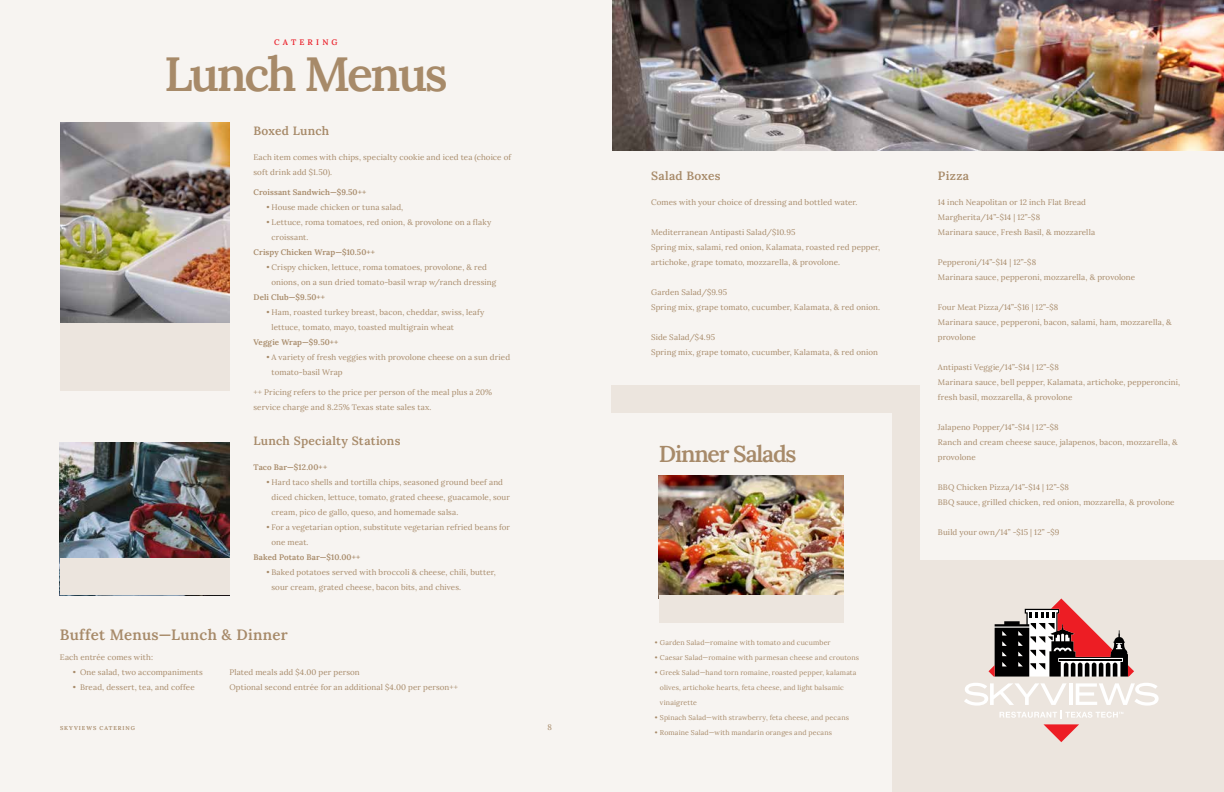
<style>
.page{position:relative;width:1224px;height:792px;background:#f7f4f1}
.page>*{position:absolute;margin:0;border:0;box-sizing:border-box;transform-origin:0 0}
.t1{font:600 48px "Lora";letter-spacing:-.05em;color:#a78a69}
.t2{font:600 23px "Lora";letter-spacing:-.05em;color:#a78a69}
.t3{font:600 15px "Lora";letter-spacing:.015em;color:#a78a69}
.t4{font:600 12px "Lora";letter-spacing:.025em;color:#a78a69}
.t5{font:8px/15px "Lora";letter-spacing:.01em;color:#a78a69}
.t6{font:600 8px "Lora";letter-spacing:.01em;color:#a78a69}
.t7{font:600 8px "Lora";letter-spacing:.4em;color:#eb252f}
.t8{font:7px/15px "Lora";letter-spacing:.02em;color:#a78a69}
.t9{font:600 5.6px "Lora";letter-spacing:.175em;color:#a78a69}
</style>
<div class="page">
<img style="left:60px;top:122px;width:170px;height:214px">
<div style="left:60px;top:324px;width:169px;height:67px;background:#ece5de"></div>
<img style="left:60px;top:443px;width:170px;height:116px">
<div style="left:60px;top:559px;width:170px;height:36px;background:#ece5de"></div>
<img style="left:612px;top:0;width:612px;height:150px">
<img style="left:659px;top:476px;width:184px;height:119px">
<div style="left:659px;top:595px;width:184px;height:28px;background:#ece5de"></div>
<div style="left:612px;top:385px;width:300px;height:28px;background:#ece5de"></div>
<div style="left:899px;top:560px;width:325px;height:232px;background:#ece5de"></div>
<div style="left:892px;top:385px;width:28px;height:407px;background:#ece5de"></div>
<svg style="left:988px;top:598px;width:146px;height:79px"></svg>
<svg style="left:964px;top:683px;width:195px;height:59px"></svg>
<p class="t7" style="left:274px;top:36px;width:65px">CATERING</p>
<h1 class="t1" style="left:164px;top:37px;width:285px">Lunch Menus</h1>
<h3 class="t4" style="left:254px;top:122px;width:77px">Boxed Lunch</h3>
<p class="t5" style="left:254px;top:149px;width:259px">Each item comes with chips, specialty cookie and iced tea (choice of soft drink add $1.50).</p>
<p class="t6" style="left:254px;top:186px;width:114px">Croissant Sandwich—$9.50++</p>
<p class="t5" style="left:266px;top:199px;width:138px">• House made chicken or tuna salad,</p>
<p class="t5" style="left:272px;top:214px;width:221px;text-indent:-5px">• Lettuce, roma tomatoes, red onion, &amp; provolone on a flaky croissant.</p>
<p class="t6" style="left:254px;top:246px;width:123px">Crispy Chicken Wrap—$10.50++</p>
<p class="t5" style="left:272px;top:259px;width:226px;text-indent:-5px">• Crispy chicken, lettuce, roma tomatoes, provolone, &amp; red onions, on a sun dried tomato-basil wrap w/ranch dressing</p>
<p class="t6" style="left:254px;top:291px;width:73px">Deli Club—$9.50++</p>
<p class="t5" style="left:272px;top:304px;width:215px;text-indent:-5px">• Ham, roasted turkey breast, bacon, cheddar, swiss, leafy lettuce, tomato, mayo, toasted multigrain wheat</p>
<p class="t6" style="left:254px;top:336px;width:87px">Veggie Wrap—$9.50++</p>
<p class="t5" style="left:272px;top:349px;width:240px;text-indent:-5px">• A variety of fresh veggies with provolone cheese on a sun dried tomato-basil Wrap</p>
<p class="t5" style="left:254px;top:384px;width:240px">++ Pricing refers to the price per person of the meal plus a 20% service charge and 8.25% Texas state sales tax.</p>
<h3 class="t4" style="left:253px;top:432px;width:148px">Lunch Specialty Stations</h3>
<p class="t6" style="left:253px;top:461px;width:75px">Taco Bar—$12.00++</p>
<p class="t5" style="left:271px;top:474px;width:240px;text-indent:-5px">• Hard taco shells and tortilla chips, seasoned ground beef and diced chicken, lettuce, tomato, grated cheese, guacamole, sour cream, pico de gallo, queso, and homemade salsa.</p>
<p class="t5" style="left:271px;top:519px;width:240px;text-indent:-5px">• For a vegetarian option, substitute vegetarian refried beans for one meat.</p>
<p class="t6" style="left:253px;top:551px;width:108px">Baked Potato Bar—$10.00++</p>
<p class="t5" style="left:271px;top:564px;width:226px;text-indent:-5px">• Baked potatoes served with broccoli &amp; cheese, chili, butter, sour cream, grated cheese, bacon bits, and chives.</p>
<h3 class="t3" style="left:60px;top:623px;width:229px">Buffet Menus—Lunch &amp; Dinner</h3>
<p class="t5" style="left:60px;top:649px;width:95px">Each entrée comes with:</p>
<p class="t5" style="left:73px;top:664px;width:132px">• One salad, two accompaniments</p>
<p class="t5" style="left:73px;top:679px;width:123px">• Bread, dessert, tea, and coffee</p>
<p class="t5" style="left:229px;top:664px;width:230px">Plated meals add $4.00 per person<br>Optional second entrée for an additional $4.00 per person++</p>
<p class="t9" style="left:60px;top:724px;width:77px">SKYVIEWS CATERING</p>
<p class="t5" style="left:548px;top:719px;width:6px">8</p>
<h3 class="t4" style="left:651px;top:167px;width:71px">Salad Boxes</h3>
<p class="t5" style="left:651px;top:194px;width:208px">Comes with your choice of dressing and bottled water.</p>
<p class="t5" style="left:651px;top:224px;width:231px">Mediterranean Antipasti Salad/$10.95<br>Spring mix, salami, red onion, Kalamata, roasted red pepper, artichoke, grape tomato, mozzarella, &amp; provolone.</p>
<p class="t5" style="left:651px;top:284px;width:230px">Garden Salad/$9.95<br>Spring mix, grape tomato, cucumber, Kalamata, &amp; red onion.</p>
<p class="t5" style="left:651px;top:329px;width:228px">Side Salad/$4.95<br>Spring mix, grape tomato, cucumber, Kalamata, &amp; red onion</p>
<h2 class="t2" style="left:659px;top:436px;width:139px">Dinner Salads</h2>
<p class="t8" style="left:655px;top:635px;width:177px">• Garden Salad—romaine with tomato and cucumber</p>
<p class="t8" style="left:655px;top:650px;width:206px">• Caesar Salad—romaine with parmesan cheese and croutons</p>
<p class="t8" style="left:660px;top:665px;width:198px;text-indent:-5px">• Greek Salad—hand torn romaine, roasted pepper, kalamata olives, artichoke hearts, feta cheese, and light balsamic vinaigrette</p>
<p class="t8" style="left:655px;top:710px;width:196px">• Spinach Salad—with strawberry, feta cheese, and pecans</p>
<p class="t8" style="left:655px;top:725px;width:179px">• Romaine Salad—with mandarin oranges and pecans</p>
<h3 class="t4" style="left:938px;top:167px;width:33px">Pizza</h3>
<p class="t5" style="left:938px;top:194px;width:159px">14 inch Neapolitan or 12 inch Flat Bread<br>Margherita/14”-$14 | 12”-$8<br>Marinara sauce, Fresh Basil, &amp; mozzarella</p>
<p class="t5" style="left:938px;top:254px;width:199px">Pepperoni/14”-$14 | 12”-$8<br>Marinara sauce, pepperoni, mozzarella, &amp; provolone</p>
<p class="t5" style="left:938px;top:299px;width:235px">Four Meat Pizza/14”-$16 | 12”-$8<br>Marinara sauce, pepperoni, bacon, salami, ham, mozzarella, &amp; provolone</p>
<p class="t5" style="left:938px;top:359px;width:244px">Antipasti Veggie/14”-$14 | 12”-$8<br>Marinara sauce, bell pepper, Kalamata, artichoke, pepperoncini, fresh basil, mozzarella, &amp; provolone</p>
<p class="t5" style="left:938px;top:419px;width:241px">Jalapeno Popper/14”-$14 | 12”-$8<br>Ranch and cream cheese sauce, jalapenos, bacon, mozzarella, &amp; provolone</p>
<p class="t5" style="left:938px;top:479px;width:238px">BBQ Chicken Pizza/14”-$14 | 12”-$8<br>BBQ sauce, grilled chicken, red onion, mozzarella, &amp; provolone</p>
<p class="t5" style="left:938px;top:524px;width:123px">Build your own/14” -$15 | 12” -$9</p>
</div>
